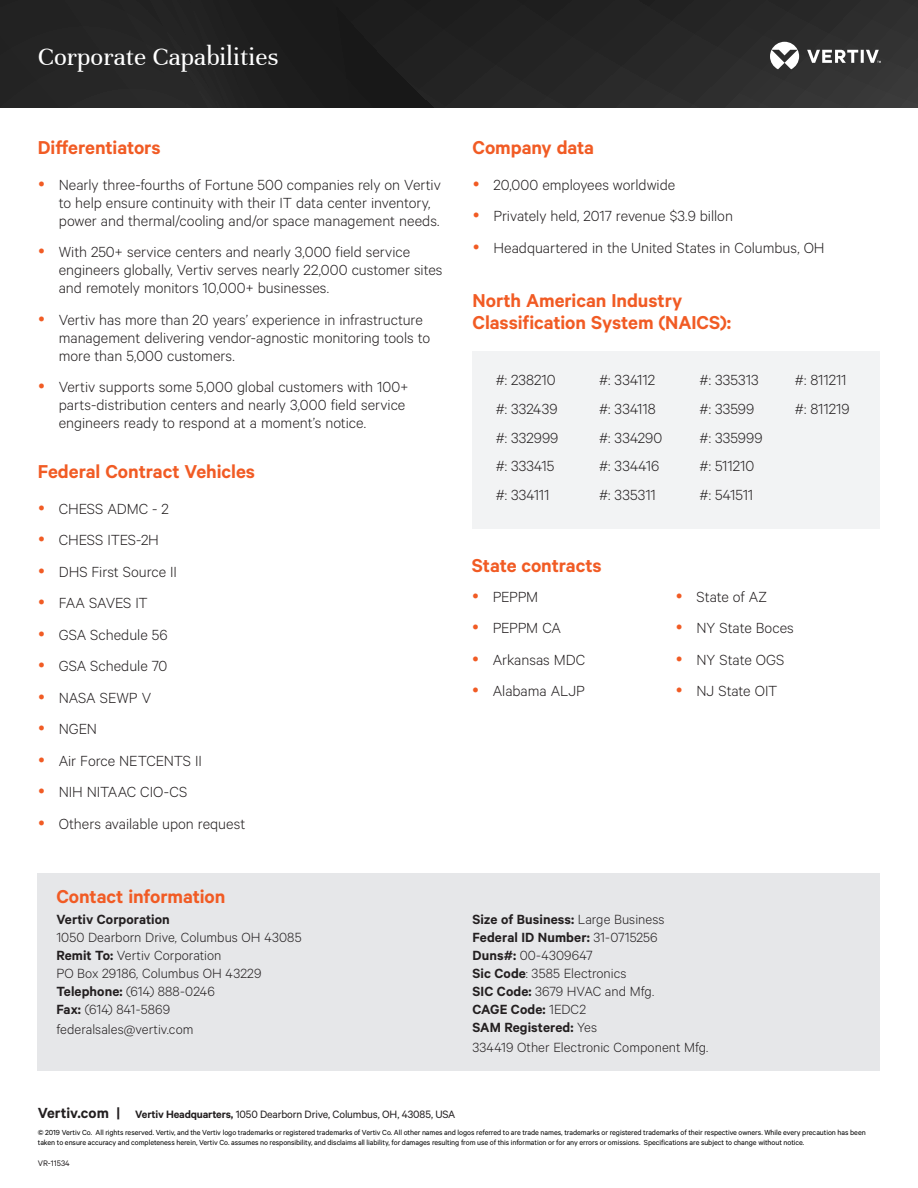
<style>
.page{position:relative;width:918px;height:1188px;background:#fff}
.page>*{position:absolute;margin:0;border:0;box-sizing:border-box;transform-origin:0 0}
.Vertiv_Header_Small{font:27px "Unna";color:#fff}
.Vertiv_Orange_Main_H{font:600 21px/22.5px "Calibre";color:#f15b24}
.Vertiv_Body_Text{font:300 16.5px/18px "Calibre";color:#231f20}
.Vertiv_Body_Text-2{font:300 15px/18px "Calibre";letter-spacing:.005em;color:#231f20}
.Vertiv_Body_Text-3{font:600 15px/18px "Calibre";letter-spacing:.005em;color:#231f20}
.Footer_Address{font:12px "Calibre";letter-spacing:-.015em;color:#231f20}
.Document_ID{font:9px "Calibre";color:#231f20}
.Footer_Disclaimer{font:8.25px/9.8px "Calibre";letter-spacing:-.01em;color:#000}
.s1{font-weight:600}
.s2{font-weight:300}
.s3{font-weight:600;font-size:16.5px}
</style>
<div class="page">
<div style="left:0;top:0;width:918px;height:108px;background:linear-gradient(to right,#1e1e1e,#2d2d2d)"></div>
<svg style="left:770px;top:42px;width:111px;height:27px"></svg>
<div style="left:38px;top:874px;width:842px;height:197px;background:#e6e7e9"></div>
<div style="left:472px;top:352px;width:408px;height:177px;background:#f2f3f4"></div>
<p class="Vertiv_Header_Small" style="left:38px;top:42px;width:242px">Corporate Capabilities</p>
<p class="Vertiv_Orange_Main_H" style="left:38px;top:135px;width:124px">Differentiators</p>
<p class="Vertiv_Body_Text" style="left:59px;top:175px;width:384px">Nearly three-fourths of Fortune 500 companies rely on Vertiv to help ensure continuity with their IT data center inventory, power and thermal/cooling and/or space management needs.</p>
<p class="Vertiv_Body_Text" style="left:59px;top:242px;width:385px">With 250+ service centers and nearly 3,000 field service engineers globally, Vertiv serves nearly 22,000 customer sites and remotely monitors 10,000+ businesses.</p>
<p class="Vertiv_Body_Text" style="left:59px;top:310px;width:373px">Vertiv has more than 20 years’ experience in infrastructure management delivering vendor-agnostic monitoring tools to more than 5,000 customers.</p>
<p class="Vertiv_Body_Text" style="left:59px;top:377px;width:351px">Vertiv supports some 5,000 global customers with 100+ parts-distribution centers and nearly 3,000 field service engineers ready to respond at a moment’s notice.</p>
<p class="Vertiv_Orange_Main_H" style="left:38px;top:459px;width:219px">Federal Contract Vehicles</p>
<p class="Vertiv_Body_Text" style="left:59px;top:499px;width:112px">CHESS ADMC - 2</p>
<p class="Vertiv_Body_Text" style="left:59px;top:530px;width:102px">CHESS ITES-2H</p>
<p class="Vertiv_Body_Text" style="left:59px;top:562px;width:120px">DHS First Source II</p>
<p class="Vertiv_Body_Text" style="left:59px;top:593px;width:91px">FAA SAVES IT</p>
<p class="Vertiv_Body_Text" style="left:59px;top:625px;width:110px">GSA Schedule 56</p>
<p class="Vertiv_Body_Text" style="left:59px;top:656px;width:110px">GSA Schedule 70</p>
<p class="Vertiv_Body_Text" style="left:59px;top:688px;width:94px">NASA SEWP V</p>
<p class="Vertiv_Body_Text" style="left:59px;top:719px;width:40px">NGEN</p>
<p class="Vertiv_Body_Text" style="left:59px;top:751px;width:145px">Air Force NETCENTS II</p>
<p class="Vertiv_Body_Text" style="left:59px;top:782px;width:130px">NIH NITAAC CIO-CS</p>
<p class="Vertiv_Body_Text" style="left:59px;top:814px;width:188px">Others available upon request</p>
<p class="Vertiv_Orange_Main_H" style="left:56px;top:884px;width:171px">Contact information</p>
<p class="Vertiv_Body_Text-2" style="left:56px;top:910px;width:247px"><span class="s1">Vertiv Corporation<br></span>1050 Dearborn Drive, Columbus OH 43085<br><span class="s1">Remit To:</span> Vertiv Corporation<br>PO Box 29186, Columbus OH 43229<br><span class="s1">Telephone:</span> (614) 888-0246<br><span class="s1">Fax:</span> (614) 841-5869</p>
<p class="Vertiv_Body_Text-2" style="left:56px;top:1019px;width:139px">federalsales@vertiv.com</p>
<p class="Vertiv_Orange_Main_H" style="left:472px;top:135px;width:123px">Company data</p>
<p class="Vertiv_Body_Text" style="left:494px;top:175px;width:183px">20,000 employees worldwide</p>
<p class="Vertiv_Body_Text" style="left:494px;top:206px;width:241px">Privately held, 2017 revenue $3.9 billon</p>
<p class="Vertiv_Body_Text" style="left:494px;top:238px;width:333px">Headquartered in the United States in Columbus, OH</p>
<p class="Vertiv_Orange_Main_H" style="left:472px;top:288px;width:260px">North American Industry<br>Classification System (NAICS):</p>
<p class="Vertiv_Body_Text" style="left:496px;top:370px;width:62px">#: 238210</p>
<p class="Vertiv_Body_Text" style="left:496px;top:399px;width:63px">#: 332439</p>
<p class="Vertiv_Body_Text" style="left:496px;top:428px;width:64px">#: 332999</p>
<p class="Vertiv_Body_Text" style="left:496px;top:457px;width:60px">#: 333415</p>
<p class="Vertiv_Body_Text" style="left:496px;top:485px;width:55px">#: 334111</p>
<p class="Vertiv_Body_Text" style="left:599px;top:370px;width:57px">#: 334112</p>
<p class="Vertiv_Body_Text" style="left:599px;top:399px;width:58px">#: 334118</p>
<p class="Vertiv_Body_Text" style="left:599px;top:428px;width:65px">#: 334290</p>
<p class="Vertiv_Body_Text" style="left:599px;top:457px;width:62px">#: 334416</p>
<p class="Vertiv_Body_Text" style="left:599px;top:485px;width:58px">#: 335311</p>
<p class="Vertiv_Orange_Main_H" style="left:472px;top:554px;width:132px">State contracts</p>
<p class="Vertiv_Body_Text" style="left:493px;top:587px;width:47px">PEPPM</p>
<p class="Vertiv_Body_Text" style="left:493px;top:618px;width:70px">PEPPM CA</p>
<p class="Vertiv_Body_Text" style="left:493px;top:650px;width:94px">Arkansas MDC</p>
<p class="Vertiv_Body_Text" style="left:493px;top:681px;width:94px">Alabama ALJP</p>
<p class="Vertiv_Body_Text" style="left:700px;top:370px;width:61px">#: 335313</p>
<p class="Vertiv_Body_Text" style="left:700px;top:399px;width:56px">#: 33599</p>
<p class="Vertiv_Body_Text" style="left:700px;top:428px;width:65px">#: 335999</p>
<p class="Vertiv_Body_Text" style="left:700px;top:457px;width:56px">#: 511210</p>
<p class="Vertiv_Body_Text" style="left:700px;top:485px;width:55px">#: 541511</p>
<p class="Vertiv_Body_Text" style="left:795px;top:370px;width:53px">#: 811211</p>
<p class="Vertiv_Body_Text" style="left:795px;top:399px;width:56px">#: 811219</p>
<p class="Vertiv_Body_Text" style="left:697px;top:587px;width:72px">State of AZ</p>
<p class="Vertiv_Body_Text" style="left:697px;top:618px;width:99px">NY State Boces</p>
<p class="Vertiv_Body_Text" style="left:697px;top:650px;width:89px">NY State OGS</p>
<p class="Vertiv_Body_Text" style="left:697px;top:681px;width:82px">NJ State OIT</p>
<p class="Vertiv_Body_Text-3" style="left:472px;top:910px;width:194px">Size of Business: <span class="s2">Large Business<br></span>Federal ID Number: <span class="s2">31-0715256<br></span>Duns#: <span class="s2">00-4309647<br></span>Sic Code<span class="s2">: 3585 Electronics<br></span>SIC Code: <span class="s2">3679 HVAC and Mfg.<br></span>CAGE Code: <span class="s2">1EDC2<br></span>SAM Registered: <span class="s2">Yes</span></p>
<p class="Vertiv_Body_Text-2" style="left:472px;top:1037px;width:237px">334419 Other Electronic Component Mfg.</p>
<p class="Footer_Address" style="left:38px;top:1108px;width:419px"><span class="s3">Vertiv.com |</span> <span class="s1">Vertiv Headquarters,</span> 1050 Dearborn Drive, Columbus, OH, 43085, USA</p>
<p class="Footer_Disclaimer" style="left:38px;top:1127px;width:830px">© 2019 Vertiv Co. All rights reserved. Vertiv, and the Vertiv logo trademarks or registered trademarks of Vertiv Co. All other names and logos referred to are trade names, trademarks or registered trademarks of their respective owners. While every precaution has been taken to ensure accuracy and completeness herein, Vertiv Co. assumes no responsibility, and disclaims all liability, for damages resulting from use of this information or for any errors or omissions. Specifications are subject to change without notice.</p>
<p class="Document_ID" style="left:38px;top:1158px;width:33px">VR-11534</p>
</div>
